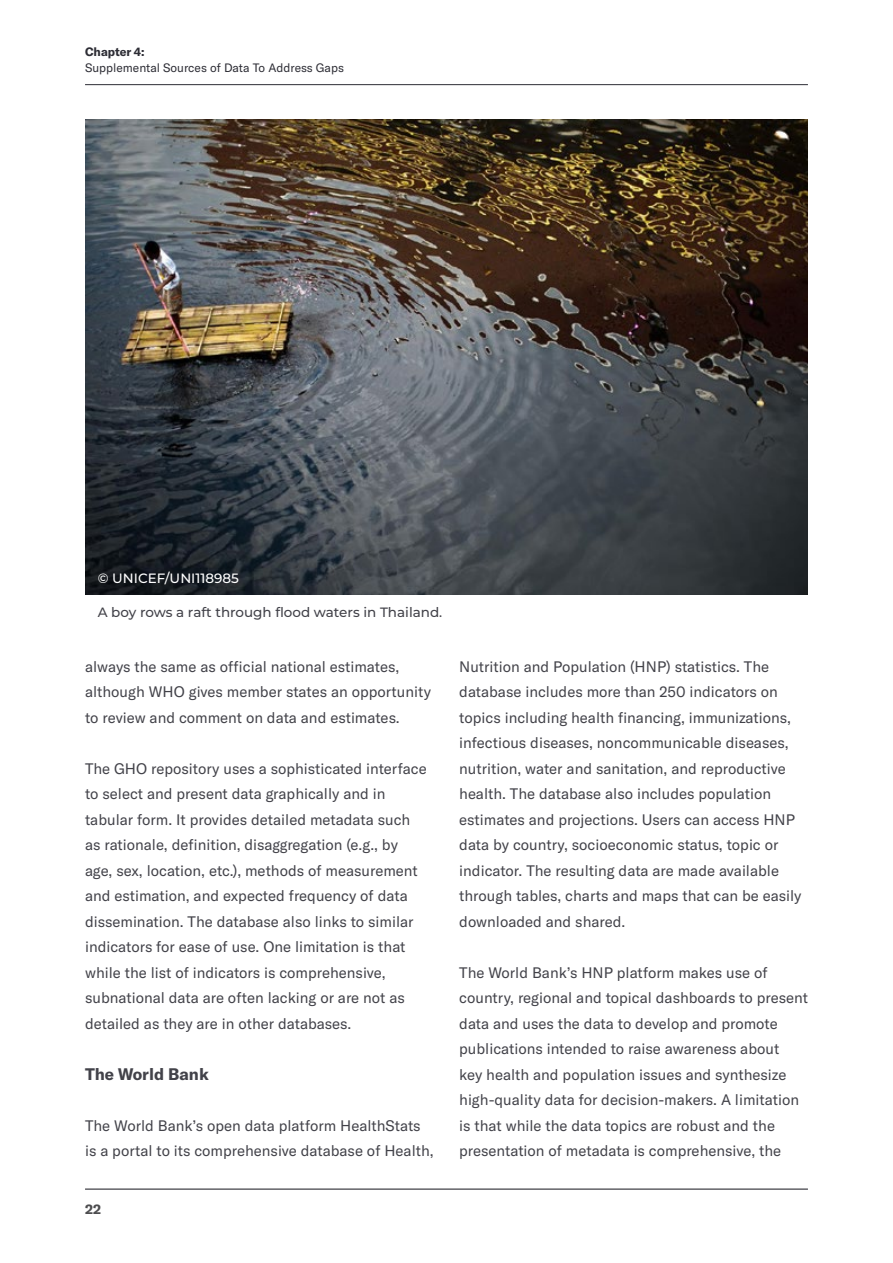
<style>
.page{position:relative;width:893px;height:1263px;background:#fff}
.page>*{position:absolute;margin:0;border:0;box-sizing:border-box;transform-origin:0 0}
.t1{font:700 16.5px "GT America";color:#424249}
.t2{font:15px/25.5px "GT America";color:#424249}
.t3{font:500 13.5px "Montserrat";color:#424249}
.t4{font:500 13.5px "Montserrat";color:#fff}
.t5{font:700 13.5px "GT America";color:#4d4d4f}
.t6{font:12px "GT America";color:#2d2d35}
.t7{font:700 12px "GT America";color:#2d2d35}
</style>
<div class="page">
<hr style="left:85px;top:84px;width:723px;height:1px;background:#2d2d35">
<hr style="left:85px;top:1188px;width:723px;height:2px;background:#2d2d35">
<img style="left:85px;top:119px;width:723px;height:476px">
<p class="t7" style="left:85px;top:45px;width:61px">Chapter 4:</p>
<p class="t6" style="left:85px;top:61px;width:260px">Supplemental Sources of Data To Address Gaps</p>
<p class="t4" style="left:98px;top:568px;width:143px">© UNICEF/UNI118985</p>
<p class="t3" style="left:98px;top:602px;width:346px">A boy rows a raft through flood waters in Thailand.</p>
<p class="t2" style="left:85px;top:654px;width:347px">always the same as official national estimates, although WHO gives member states an opportunity to review and comment on data and estimates.</p>
<p class="t2" style="left:85px;top:756px;width:343px">The GHO repository uses a sophisticated interface to select and present data graphically and in tabular form. It provides detailed metadata such as rationale, definition, disaggregation (e.g., by age, sex, location, etc.), methods of measurement and estimation, and expected frequency of data dissemination. The database also links to similar indicators for ease of use. One limitation is that while the list of indicators is comprehensive, subnational data are often lacking or are not as detailed as they are in other databases.</p>
<p class="t1" style="left:85px;top:1065px;width:125px">The World Bank</p>
<p class="t2" style="left:85px;top:1113px;width:350px">The World Bank’s open data platform HealthStats is a portal to its comprehensive database of Health,</p>
<p class="t2" style="left:459px;top:654px;width:344px">Nutrition and Population (HNP) statistics. The database includes more than 250 indicators on topics including health financing, immunizations, infectious diseases, noncommunicable diseases, nutrition, water and sanitation, and reproductive health. The database also includes population estimates and projections. Users can access HNP data by country, socioeconomic status, topic or indicator. The resulting data are made available through tables, charts and maps that can be easily downloaded and shared.</p>
<p class="t2" style="left:459px;top:960px;width:350px">The World Bank’s HNP platform makes use of country, regional and topical dashboards to present data and uses the data to develop and promote publications intended to raise awareness about<br>key health and population issues and synthesize high-quality data for decision-makers. A limitation is that while the data topics are robust and the presentation of metadata is comprehensive, the</p>
<p class="t5" style="left:85px;top:1202px;width:18px">22</p>
</div>
